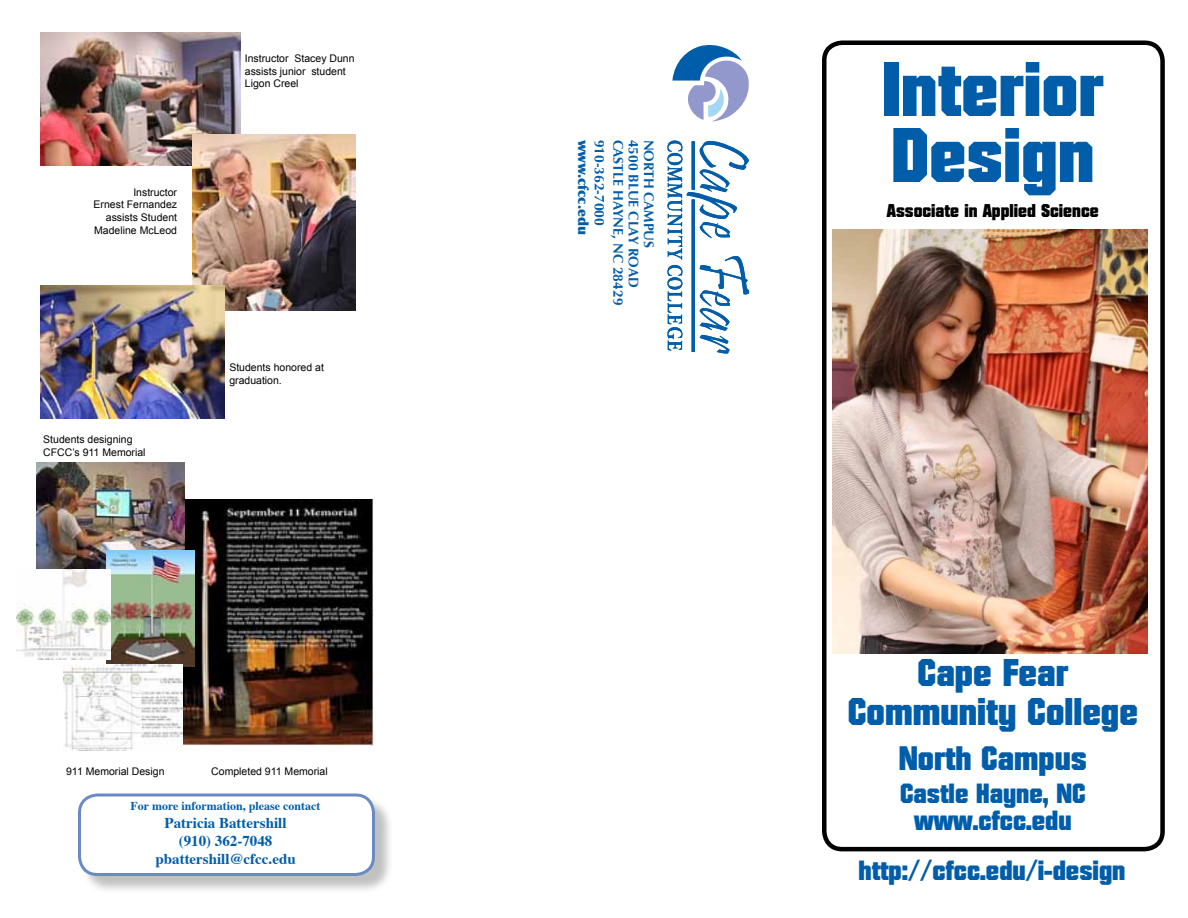
<style>
.page{position:relative;width:1188px;height:918px;background:#fff}
.page>*{position:absolute;margin:0;border:0;box-sizing:border-box;transform-origin:0 0}
.t1{font:75px/66px "Diamond";color:#005daa}
.t2{font:37.5px/39px "Diamond";color:#005daa;text-align:center}
.t3{font:33px "Diamond";color:#005daa}
.t4{font:27px/27px "Diamond";color:#005daa;text-align:center}
.t5{font:18px "Diamond";color:#000}
.t6{font:700 15px/18px "Times";color:#005daa;text-align:center}
.t7{font:700 13.8px "Optima";color:#005daa}
.t8{font:900 13.8px "Optima";color:#005daa}
.t9{font:700 12px "Times";color:#005daa}
.t10{font:10.5px/12.6px "Arial";color:#000}
</style>
<div class="page">
<img style="left:182px;top:500px;width:192px;height:246px">
<div style="left:822px;top:40px;width:343px;height:811px;border:4px solid #000;border-radius:18px"></div>
<img style="left:40px;top:33px;width:200px;height:133px">
<img style="left:192px;top:134px;width:164px;height:176px">
<img style="left:40px;top:286px;width:185px;height:132px">
<img style="left:37px;top:462px;width:148px;height:108px">
<div style="left:80px;top:796px;width:313px;height:99px;background:#000;opacity:.25"></div>
<div style="left:80px;top:795px;width:294px;height:80px;background:#fff;border-radius:18px"></div>
<div style="left:78px;top:794px;width:297px;height:82px;border:3px solid #6a8ac4;border-radius:18px"></div>
<img style="left:107px;top:550px;width:87px;height:116px">
<img style="left:16px;top:570px;width:95px;height:90px">
<img style="left:63px;top:665px;width:119px;height:85px">
<svg style="left:667px;top:140px;width:82px;height:214px"></svg>
<svg style="left:672px;top:45px;width:77px;height:77px"></svg>
<img style="left:832px;top:230px;width:316px;height:423px">
<p class="t10" style="left:94px;top:186px;width:85px;text-align:right">Instructor<br>Ernest Fernandez assists Student<br>Madeline McLeod</p>
<p class="t10" style="left:43px;top:434px;width:104px">Students designing<br>CFCC’s 911 Memorial</p>
<p class="t10" style="left:245px;top:52px;width:111px">Instructor Stacey Dunn assists junior student<br>Ligon Creel</p>
<p class="t10" style="left:229px;top:361px;width:96px">Students honored at graduation.</p>
<p class="t10" style="left:66px;top:766px;width:100px">911 Memorial Design</p>
<p class="t10" style="left:211px;top:766px;width:118px">Completed 911 Memorial</p>
<p class="t9" style="left:131px;top:794px;width:191px">For more information, please contact</p>
<h3 class="t6" style="left:155px;top:812px;width:142px">Patricia Battershill (910) 362-7048 pbattershill@cfcc.edu</h3>
<h3 class="t8" style="left:591px;top:140px;width:97px;rotate:90deg">www.cfcc.edu</h3>
<h3 class="t7" style="left:608px;top:140px;width:88px;rotate:90deg">910-362-7000</h3>
<h3 class="t7" style="left:642px;top:140px;width:150px;rotate:90deg">4500 Blue Clay Road</h3>
<h3 class="t7" style="left:657px;top:140px;width:110px;rotate:90deg">North Campus</h3>
<h3 class="t7" style="left:626px;top:140px;width:167px;rotate:90deg">Castle Hayn e, NC 28429</h3>
<h1 class="t1" style="left:882px;top:58px;width:223px">Interior<br>Design</h1>
<h3 class="t5" style="left:887px;top:202px;width:213px">Associate in Applied Science</h3>
<h2 class="t2" style="left:848px;top:654px;width:292px">Cape Fear<br>Community College</h2>
<h3 class="t3" style="left:899px;top:742px;width:190px">North Campus</h3>
<h3 class="t4" style="left:900px;top:781px;width:187px">Castle Hayne, NC www.cfcc.edu</h3>
<h3 class="t4" style="left:859px;top:857px;width:268px">http://cfcc.edu/i-design</h3>
</div>
